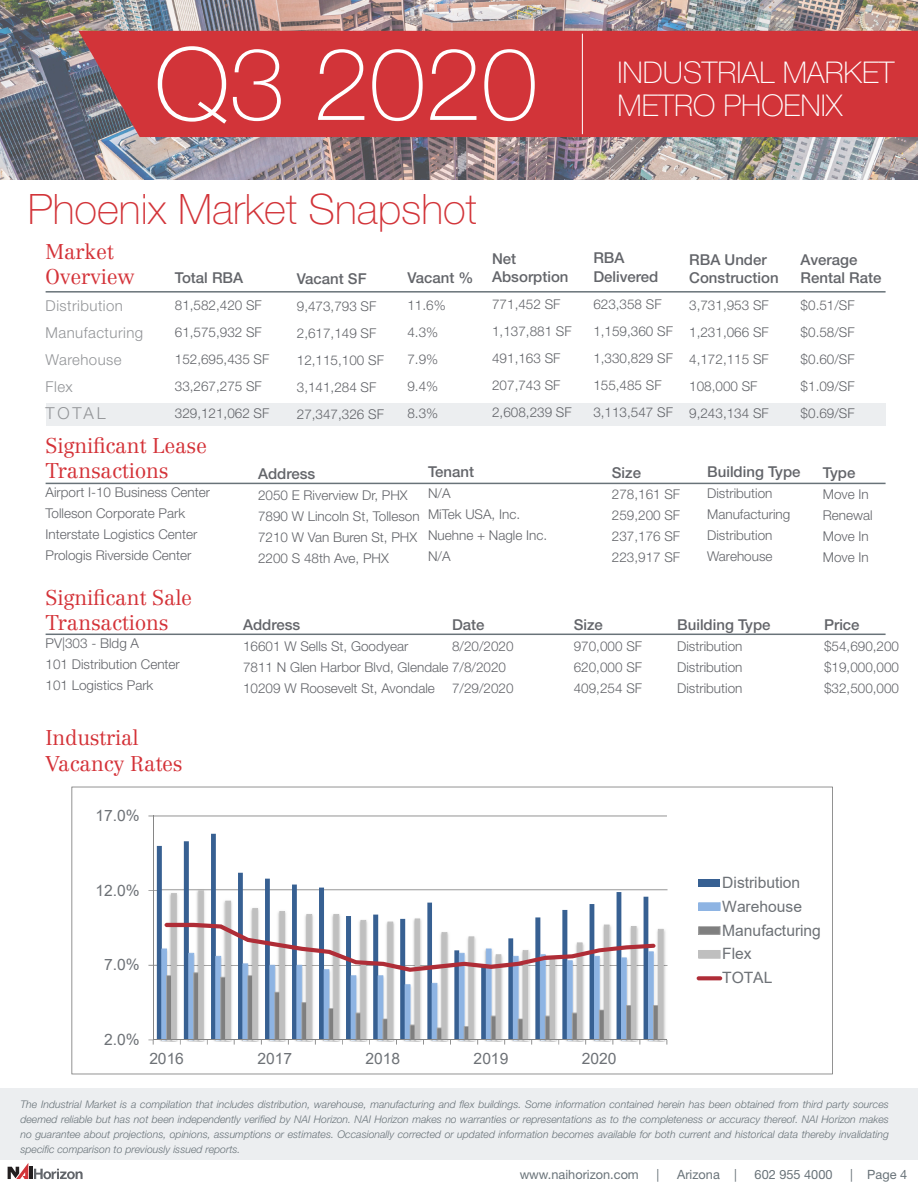
<style>
.page{position:relative;width:918px;height:1188px;background:#fff}
.page>*{position:absolute;margin:0;border:0;box-sizing:border-box;transform-origin:0 0}
.t1{font:100 100.8px "Helvetica Neue LT Std";color:#fff}
.t2{font:100 42px "Helvetica Neue LT Std";color:#d23439}
.t3{font:100 30px "Helvetica Neue LT Std";color:#fff}
.t4{font:300 21px/25.2px "Centennial LT Std";letter-spacing:-.01em;color:#d43238}
.t5{font:300 16.5px "Helvetica Neue LT Std";letter-spacing:.17em;color:#939598}
.t6{font:15.6px/23.9px "Arial";color:#6d7176}
.t7{font:500 15px/18px "Helvetica Neue LT Std";color:#63656a}
.t8{font:300 15px "Helvetica Neue LT Std";letter-spacing:.03em;color:#939598}
.t9{font:300 13.5px/21px "Helvetica Neue LT Std";color:#63656a}
.t10{font:12.75px "Helvetica Neue LT Std";color:#697379}
.t11{font:italic 300 10.5px/15px "Helvetica Neue LT Std";color:#697379;text-align:justify}
</style>
<div class="page">
<hr style="left:29px;top:1167px;width:4px;height:12px;background:#231f20">
<svg style="left:8px;top:1163px;width:20px;height:16px"></svg>
<svg style="left:34px;top:1169px;width:49px;height:10px"></svg>
<div style="left:0;top:1089px;width:918px;height:71px;background:#eceef0"></div>
<div style="left:46px;top:403px;width:840px;height:23px;background:#eceef0"></div>
<hr style="left:46px;top:291px;width:840px;height:2px;background:#697379">
<hr style="left:46px;top:483px;width:840px;height:1px;background:#697379">
<hr style="left:46px;top:634px;width:840px;height:1px;background:#697379">
<svg style="left:71px;top:787px;width:762px;height:287px"></svg>
<img style="left:0;top:0;width:918px;height:179px">
<div style="left:78px;top:31px;width:840px;height:106px;background:#d23439"></div>
<hr style="left:582px;top:34px;width:1px;height:100px;background:#fff">
<p class="t1" style="left:155px;top:26px;width:384px">Q3 2020</p>
<p class="t3" style="left:617px;top:55px;width:278px">INDUSTRIAL MARKET</p>
<p class="t3" style="left:617px;top:88px;width:227px">METRO PHOENIX</p>
<h2 class="t2" style="left:28px;top:185px;width:450px">Phoenix Market Snapshot</h2>
<h3 class="t4" style="left:46px;top:239px;width:91px">Market<br>Overview</h3>
<p class="t7" style="left:492px;top:250px;width:78px">Net<br>Absorption</p>
<p class="t9" style="left:492px;top:294px;width:70px">771,452 SF</p>
<p class="t9" style="left:492px;top:321px;width:81px">1,137,881 SF</p>
<p class="t9" style="left:492px;top:348px;width:70px">491,163 SF</p>
<p class="t9" style="left:492px;top:375px;width:70px">207,743 SF</p>
<p class="t9" style="left:492px;top:402px;width:81px">2,608,239 SF</p>
<p class="t7" style="left:407px;top:268px;width:68px">Vacant %</p>
<p class="t9" style="left:407px;top:294px;width:40px">11.6%</p>
<p class="t9" style="left:407px;top:321px;width:32px">4.3%</p>
<p class="t9" style="left:407px;top:348px;width:32px">7.9%</p>
<p class="t9" style="left:407px;top:375px;width:32px">9.4%</p>
<p class="t9" style="left:407px;top:402px;width:32px">8.3%</p>
<p class="t7" style="left:175px;top:269px;width:70px">Total RBA</p>
<p class="t9" style="left:175px;top:295px;width:89px">81,582,420 SF</p>
<p class="t9" style="left:175px;top:322px;width:89px">61,575,932 SF</p>
<p class="t9" style="left:175px;top:349px;width:96px">152,695,435 SF</p>
<p class="t9" style="left:175px;top:376px;width:89px">33,267,275 SF</p>
<p class="t9" style="left:175px;top:403px;width:96px">329,121,062 SF</p>
<p class="t7" style="left:297px;top:269px;width:71px">Vacant SF</p>
<p class="t9" style="left:297px;top:295px;width:81px">9,473,793 SF</p>
<p class="t9" style="left:297px;top:322px;width:81px">2,617,149 SF</p>
<p class="t9" style="left:297px;top:349px;width:89px">12,115,100 SF</p>
<p class="t9" style="left:297px;top:376px;width:81px">3,141,284 SF</p>
<p class="t9" style="left:297px;top:403px;width:89px">27,347,326 SF</p>
<p class="t8" style="left:46px;top:296px;width:79px">Distribution</p>
<p class="t8" style="left:46px;top:323px;width:99px">Manufacturing</p>
<p class="t8" style="left:46px;top:350px;width:78px">Warehouse</p>
<p class="t8" style="left:46px;top:377px;width:29px">Flex</p>
<p class="t5" style="left:46px;top:403px;width:61px">TOTAL</p>
<h3 class="t4" style="left:46px;top:433px;width:163px">Significant Lease<br>Transactions</h3>
<p class="t7" style="left:428px;top:463px;width:48px">Tenant</p>
<p class="t9" style="left:428px;top:483px;width:24px">N/A</p>
<p class="t9" style="left:428px;top:504px;width:94px">MiTek USA, Inc.</p>
<p class="t9" style="left:428px;top:525px;width:121px">Nuehne + Nagle Inc.</p>
<p class="t9" style="left:428px;top:546px;width:24px">N/A</p>
<p class="t7" style="left:258px;top:464px;width:59px">Address</p>
<p class="t9" style="left:258px;top:484px;width:163px">2050 E Riverview Dr, PHX<br>7890 W Lincoln St, Tolleson<br>7210 W Van Buren St, PHX<br>2200 S 48th Ave, PHX</p>
<p class="t9" style="left:46px;top:482px;width:166px">Airport I-10 Business Center</p>
<p class="t9" style="left:46px;top:503px;width:141px">Tolleson Corporate Park</p>
<p class="t9" style="left:46px;top:524px;width:153px">Interstate Logistics Center</p>
<p class="t9" style="left:46px;top:545px;width:147px">Prologis Riverside Center</p>
<p class="t7" style="left:593px;top:247px;width:67px;line-height:19.5px">RBA<br>Delivered</p>
<p class="t9" style="left:593px;top:294px;width:70px">623,358 SF</p>
<p class="t9" style="left:593px;top:321px;width:81px">1,159,360 SF</p>
<p class="t9" style="left:593px;top:348px;width:81px">1,330,829 SF</p>
<p class="t9" style="left:593px;top:375px;width:70px">155,485 SF</p>
<p class="t9" style="left:593px;top:402px;width:81px">3,113,547 SF</p>
<p class="t7" style="left:689px;top:251px;width:91px">RBA Under<br>Construction</p>
<p class="t9" style="left:689px;top:295px;width:81px">3,731,953 SF</p>
<p class="t9" style="left:689px;top:322px;width:81px">1,231,066 SF</p>
<p class="t9" style="left:689px;top:349px;width:81px">4,172,115 SF</p>
<p class="t9" style="left:689px;top:376px;width:70px">108,000 SF</p>
<p class="t9" style="left:689px;top:403px;width:81px">9,243,134 SF</p>
<p class="t7" style="left:801px;top:251px;width:82px">Average<br>Rental Rate</p>
<p class="t9" style="left:801px;top:295px;width:56px">$0.51/SF</p>
<p class="t9" style="left:801px;top:322px;width:56px">$0.58/SF</p>
<p class="t9" style="left:801px;top:349px;width:56px">$0.60/SF</p>
<p class="t9" style="left:801px;top:376px;width:56px">$1.09/SF</p>
<p class="t9" style="left:801px;top:403px;width:56px">$0.69/SF</p>
<p class="t7" style="left:612px;top:463px;width:31px">Size</p>
<p class="t9" style="left:612px;top:483px;width:70px">278,161 SF</p>
<p class="t9" style="left:612px;top:504px;width:70px">259,200 SF</p>
<p class="t9" style="left:612px;top:525px;width:70px">237,176 SF</p>
<p class="t9" style="left:612px;top:546px;width:70px">223,917 SF</p>
<p class="t7" style="left:707px;top:463px;width:95px">Building Type</p>
<p class="t9" style="left:707px;top:483px;width:67px">Distribution</p>
<p class="t9" style="left:707px;top:504px;width:85px">Manufacturing</p>
<p class="t9" style="left:707px;top:525px;width:67px">Distribution</p>
<p class="t9" style="left:707px;top:546px;width:67px">Warehouse</p>
<p class="t7" style="left:823px;top:463px;width:34px">Type</p>
<p class="t9" style="left:823px;top:483px;width:51px">Move In<br>Renewal</p>
<p class="t9" style="left:823px;top:525px;width:48px">Move In</p>
<p class="t9" style="left:823px;top:546px;width:48px">Move In</p>
<h3 class="t4" style="left:46px;top:585px;width:148px">Significant Sale<br>Transactions</h3>
<p class="t9" style="left:46px;top:632px;width:95px">PV|303 - Bldg A</p>
<p class="t9" style="left:46px;top:653px;width:136px">101 Distribution Center</p>
<p class="t9" style="left:46px;top:674px;width:109px">101 Logistics Park</p>
<p class="t4" style="left:46px;top:726px;width:94px">Industrial</p>
<p class="t4" style="left:46px;top:751px;width:139px">Vacancy Rates</p>
<p class="t6" style="left:96px;top:804px;width:46px">17.0%</p>
<p class="t6" style="left:96px;top:878px;width:46px">12.0%</p>
<p class="t6" style="left:104px;top:953px;width:37px">7.0%</p>
<p class="t6" style="left:104px;top:1028px;width:37px">2.0%</p>
<p class="t7" style="left:243px;top:615px;width:59px">Address</p>
<p class="t9" style="left:243px;top:635px;width:167px">16601 W Sells St, Goodyear</p>
<p class="t9" style="left:243px;top:677px;width:193px">10209 W Roosevelt St, Avondale</p>
<p class="t7" style="left:452px;top:615px;width:34px">Date</p>
<p class="t9" style="left:452px;top:635px;width:63px">8/20/2020</p>
<p class="t9" style="left:243px;top:656px;width:265px">7811 N Glen Harbor Blvd, Glendale 7/8/2020</p>
<p class="t9" style="left:452px;top:677px;width:63px">7/29/2020</p>
<p class="t7" style="left:574px;top:616px;width:31px">Size</p>
<p class="t9" style="left:574px;top:635px;width:70px">970,000 SF</p>
<p class="t9" style="left:574px;top:656px;width:70px">620,000 SF</p>
<p class="t9" style="left:574px;top:677px;width:70px">409,254 SF</p>
<p class="t6" style="left:149px;top:1046px;width:36px">2016</p>
<p class="t6" style="left:258px;top:1046px;width:36px">2017</p>
<p class="t6" style="left:365px;top:1046px;width:36px">2018</p>
<p class="t6" style="left:474px;top:1046px;width:36px">2019</p>
<p class="t6" style="left:582px;top:1046px;width:36px">2020</p>
<p class="t7" style="left:677px;top:615px;width:95px">Building Type</p>
<p class="t9" style="left:677px;top:635px;width:67px">Distribution</p>
<p class="t9" style="left:677px;top:656px;width:67px">Distribution</p>
<p class="t9" style="left:677px;top:677px;width:67px">Distribution</p>
<p class="t7" style="left:824px;top:616px;width:37px">Price</p>
<p class="t9" style="left:824px;top:635px;width:77px">$54,690,200</p>
<p class="t9" style="left:824px;top:656px;width:77px">$19,000,000</p>
<p class="t9" style="left:824px;top:677px;width:77px">$32,500,000</p>
<p class="t6" style="left:722px;top:870px;width:100px">Distribution<br>Warehouse<br>Manufacturing<br>Flex<br>TOTAL</p>
<p class="t11" style="left:20px;top:1097px;width:870px">The Industrial Market is a compilation that includes distribution, warehouse, manufacturing and flex buildings. Some information contained herein has been obtained from third party sources deemed reliable but has not been independently verified by NAI Horizon. NAI Horizon makes no warranties or representations as to the completeness or accuracy thereof. NAI Horizon makes no guarantee about projections, opinions, assumptions or estimates. Occasionally corrected or updated information becomes available for both current and historical data thereby invalidating specific comparison to previously issued reports.</p>
<p class="t10" style="left:520px;top:1167px;width:121px">www.naihorizon.com</p>
<p class="t10" style="left:657px;top:1167px;width:4px">|</p>
<p class="t10" style="left:677px;top:1167px;width:61px">Arizona |</p>
<p class="t10" style="left:755px;top:1167px;width:79px">602 955 4000</p>
<p class="t10" style="left:850px;top:1167px;width:58px">| Page 4</p>
</div>
